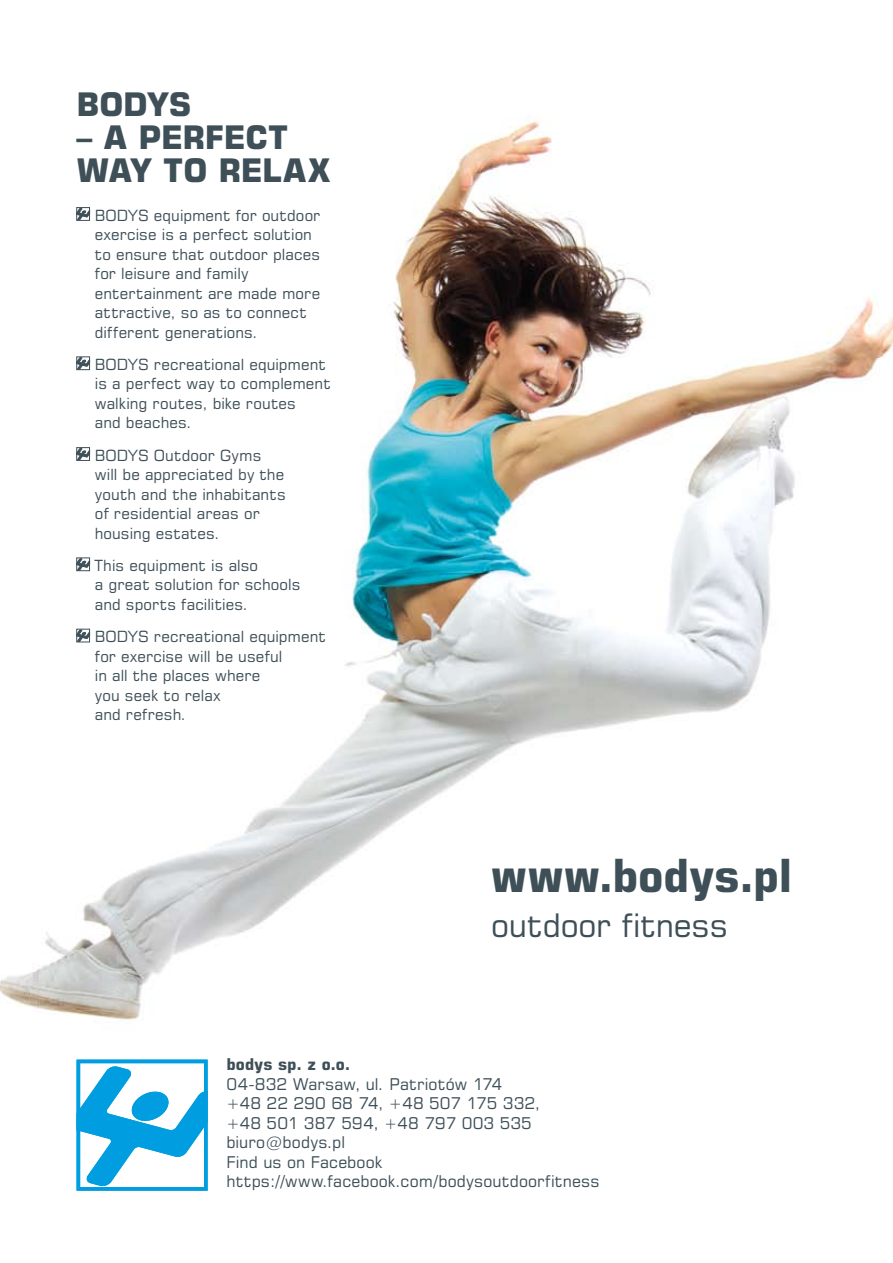
<style>
.page{position:relative;width:893px;height:1263px;background:#fff}
.page>*{position:absolute;margin:0;border:0;box-sizing:border-box;transform-origin:0 0}
.t1{font:700 42.15px "Square 721 PL";letter-spacing:-.005em;color:#3e4f58}
.t2{font:700 30px/33px "Square 721 PL";letter-spacing:-.01em;color:#3e4f58}
.t3{font:30px "Square 721 PL";letter-spacing:-.005em;color:#3e4f58}
.t4{font:15px/19.5px "Square 721 PL";letter-spacing:.005em;color:#3e4f58}
.t5{font:700 15px "Square 721 PL";letter-spacing:.01em;color:#3e4f58}
.t6{font:14.25px/19.5px "Square 721 PL";letter-spacing:.005em;color:#3e4f58}
</style>
<div class="page">
<img style="left:0;top:120px;width:893px;height:943px">
<div style="left:77px;top:207px;width:13px;height:14px;border:1px solid #3e4f58"></div>
<svg style="left:72px;top:208px;width:20px;height:14px"></svg>
<svg style="left:72px;top:357px;width:20px;height:14px"></svg>
<div style="left:77px;top:447px;width:13px;height:14px;border:1px solid #3e4f58"></div>
<svg style="left:72px;top:448px;width:20px;height:14px"></svg>
<svg style="left:72px;top:558px;width:20px;height:14px"></svg>
<svg style="left:72px;top:629px;width:20px;height:14px"></svg>
<div style="left:77px;top:1059px;width:131px;height:132px;border:4px solid #009ee0"></div>
<svg style="left:76px;top:1063px;width:132px;height:128px"></svg>
<h2 class="t2" style="left:77px;top:87px;width:116px">BODYS</h2>
<h2 class="t2" style="left:77px;top:120px;width:256px">– A PERFECT<br>WAY TO RELAX</h2>
<p class="t6" style="left:95px;top:205px;width:227px">BODYS equipment for outdoor exercise is a perfect solution to ensure that outdoor places for leisure and family entertainment are made more attractive, so as to connect different generations.</p>
<p class="t6" style="left:95px;top:354px;width:238px">BODYS recreational equipment is a perfect way to complement walking routes, bike routes<br>and beaches.</p>
<p class="t6" style="left:95px;top:445px;width:193px">BODYS Outdoor Gyms will be appreciated by the youth and the inhabitants of residential areas or housing estates.</p>
<p class="t6" style="left:95px;top:555px;width:207px">This equipment is also<br>a great solution for schools and sports facilities.</p>
<p class="t6" style="left:95px;top:627px;width:233px">BODYS recreational equipment for exercise will be useful<br>in all the places where<br>you seek to relax<br>and refresh.</p>
<h1 class="t1" style="left:491px;top:848px;width:302px">www.bodys.pl</h1>
<h2 class="t3" style="left:491px;top:905px;width:239px">outdoor fitness</h2>
<p class="t5" style="left:226px;top:1055px;width:125px">bodys sp. z o.o.</p>
<p class="t4" style="left:226px;top:1074px;width:375px">04-832 Warsaw, ul. Patriotów 174<br>+48 22 290 68 74, +48 507 175 332,<br>+48 501 387 594, +48 797 003 535 biuro@bodys.pl<br>Find us on Facebook https://www.facebook.com/bodysoutdoorfitness</p>
</div>
